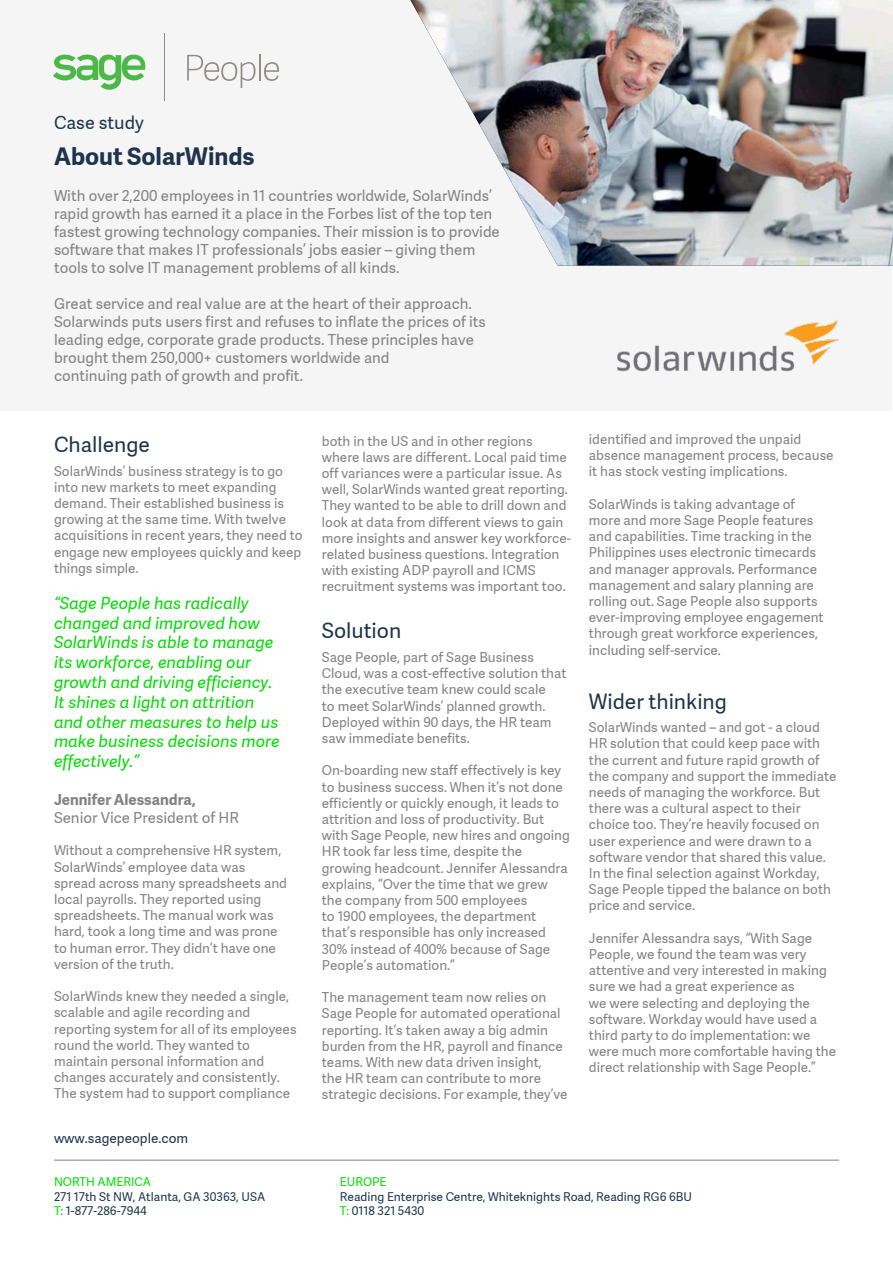
<style>
.page{position:relative;width:893px;height:1263px;background:#fff}
.page>*{position:absolute;margin:0;border:0;box-sizing:border-box;transform-origin:0 0}
.t1{font:700 24px "Adelle Sans SAGE";color:#1e344c}
.t2{font:21px "Adelle Sans SAGE";color:#1e344c}
.t3{font:18px "Adelle Sans SAGE";color:#1e344c}
.t4{font:italic 16.5px/19.8px "Adelle Sans SAGE";color:#00dc00}
.t5{font:15px/18px "Adelle Sans SAGE";color:#828284}
.t6{font:700 15px "Adelle Sans SAGE";color:#828284}
.t7{font:13.5px/16.2px "Adelle Sans SAGE";color:#828284}
.t8{font:13.5px "Adelle Sans SAGE";color:#1e344c}
.t9{font:12px/14.4px "Adelle Sans SAGE";color:#1e344c}
.t10{font:12px "Adelle Sans SAGE";color:#00dc00}
.s1{color:#00dc00}
</style>
<div class="page">
<div style="left:1px;top:1px;width:891px;height:410px;background:#f5f5f5"></div>
<img style="left:410px;top:0;width:483px;height:265px">
<img style="left:617px;top:319px;width:222px;height:53px">
<hr style="left:54px;top:1160px;width:785px;height:1px;background:#828284">
<svg style="left:53px;top:55px;width:93px;height:35px"></svg>
<svg style="left:187px;top:55px;width:68px;height:33px"></svg>
<hr style="left:259px;top:54px;width:2px;height:26px;background:#8f8b87">
<svg style="left:264px;top:62px;width:15px;height:19px"></svg>
<hr style="left:164px;top:34px;width:1px;height:67px;background:#8f8b87">
<h3 class="t3" style="left:54px;top:113px;width:91px">Case study</h3>
<h1 class="t1" style="left:54px;top:143px;width:202px">About SolarWinds</h1>
<p class="t5" style="left:54px;top:187px;width:447px">With over 2,200 employees in 11 countries worldwide, SolarWinds‘ rapid growth has earned it a place in the Forbes list of the top ten fastest growing technology companies. Their mission is to provide software that makes IT professionals’ jobs easier – giving them tools to solve IT management problems of all kinds.</p>
<p class="t5" style="left:54px;top:295px;width:433px">Great service and real value are at the heart of their approach.<br>Solarwinds puts users first and refuses to inflate the prices of its leading edge, corporate grade products. These principles have brought them 250,000+ customers worldwide and<br>continuing path of growth and profit.</p>
<h2 class="t2" style="left:54px;top:433px;width:97px">Challenge</h2>
<p class="t7" style="left:54px;top:463px;width:250px">SolarWinds’ business strategy is to go into new markets to meet expanding demand. Their established business is growing at the same time. With twelve acquisitions in recent years, they need to engage new employees quickly and keep things simple.</p>
<p class="t4" style="left:54px;top:593px;width:227px">“Sage People has radically changed and improved how<br>SolarWinds is able to manage its workforce, enabling our growth and driving efficiency.<br>It shines a light on attrition and other measures to help us make business decisions more effectively “.</p>
<p class="t6" style="left:54px;top:791px;width:143px">Jennifer Alessandra,</p>
<p class="t5" style="left:54px;top:809px;width:186px">Senior Vice President of HR</p>
<p class="t7" style="left:54px;top:843px;width:235px">Without a comprehensive HR system, SolarWinds’ employee data was spread across many spreadsheets and local payrolls. They reported using spreadsheets. The manual work was hard, took a long time and was prone to human error. They didn t’ have one version of the truth.</p>
<p class="t7" style="left:54px;top:988px;width:244px">SolarWinds knew they needed a single, scalable and agile recording and reporting system for all of its employees round the world. They wanted to maintain personal information and changes accurately and consistently.<br>The system had to support compliance</p>
<p class="t7" style="left:322px;top:433px;width:247px">both in the US and in other regions where laws are different. Local paid time off variances were a particular issue. As well, SolarWinds wanted great reporting.<br>They wanted to be able to drill down and look at data from different views to gain</p>
<p class="t7" style="left:322px;top:546px;width:239px">related business questions. Integration</p>
<p class="t7" style="left:322px;top:530px;width:251px">more insights and answer key workforce-</p>
<p class="t7" style="left:322px;top:562px;width:245px">with existing ADP payroll and ICMS recruitment systems was important too.</p>
<h2 class="t2" style="left:322px;top:619px;width:81px">Solution</h2>
<p class="t7" style="left:322px;top:649px;width:246px">Sage People, part of Sage Business Cloud, was a cost-effective solution that the executive team knew could scale<br>to meet SolarWinds’ planned growth.<br>Deployed within 90 days, the HR team saw immediate benefits.</p>
<p class="t7" style="left:322px;top:763px;width:250px">On-boarding new staff effectively is key to business success. When it s’ not done efficiently or quickly enough it, leads to attrition and loss of productivity. But with Sage People, new hires and ongoing HR took far less time, despite the growing headcount. Jennifer Alessandra explains “, Over the time that we grew the company from 500 employees<br>to 1900 employees, the department<br>that s’ responsible has only increased 30% instead of 400% because of Sage People s’ automation “.</p>
<p class="t7" style="left:322px;top:989px;width:247px">The management team now relies on Sage People for automated operational reporting It. s’ taken away a big admin burden from the HR, payroll and finance teams. With new data driven insight,<br>the HR team can contribute to more strategic decisions. For example, they’ve</p>
<p class="t7" style="left:589px;top:431px;width:246px">identified and improved the unpaid absence management process, because it has stock vesting implications.</p>
<p class="t7" style="left:589px;top:496px;width:236px">SolarWinds is taking advantage of more and more Sage People features and capabilities. Time tracking in the Philippines uses electronic timecards and manager approvals. Performance management and salary planning are rolling out. Sage People also supports ever-improving employee engagement through great workforce experiences, including self-service.</p>
<h2 class="t2" style="left:589px;top:689px;width:139px">Wider thinking</h2>
<p class="t7" style="left:589px;top:719px;width:249px">SolarWinds wanted – and got a- cloud HR solution that could keep pace with the current and future rapid growth of the company and support the immediate needs of managing the workforce. But there was a cultural aspect to their choice too. They r e’ heavily focused on user experience and were drawn to a software vendor that shared this value.<br>In the final selection against Workday, Sage People tipped the balance on both price and service.</p>
<p class="t7" style="left:589px;top:930px;width:249px">Jennifer Alessandra says “, With Sage People, we found the team was very attentive and very interested in making sure we had a great experience as<br>we were selecting and deploying the software. Workday would have used a third party to do implementation: we were much more comfortable having the direct relationship with Sage People “.</p>
<p class="t8" style="left:54px;top:1130px;width:136px">www.sagepeople.com</p>
<p class="t10" style="left:54px;top:1175px;width:99px">NORTH AMERICA</p>
<p class="t9" style="left:54px;top:1189px;width:213px">271 17th St NW, Atlanta, GA 30363, USA <span class="s1">:T</span> 1-877-286-7944</p>
<p class="t10" style="left:340px;top:1175px;width:48px">EUROPE</p>
<p class="t9" style="left:340px;top:1189px;width:353px">Reading Enterprise Centre, Whiteknights Road, Reading RG 66 BU <span class="s1">:T</span> 0118 321 5430</p>
</div>
